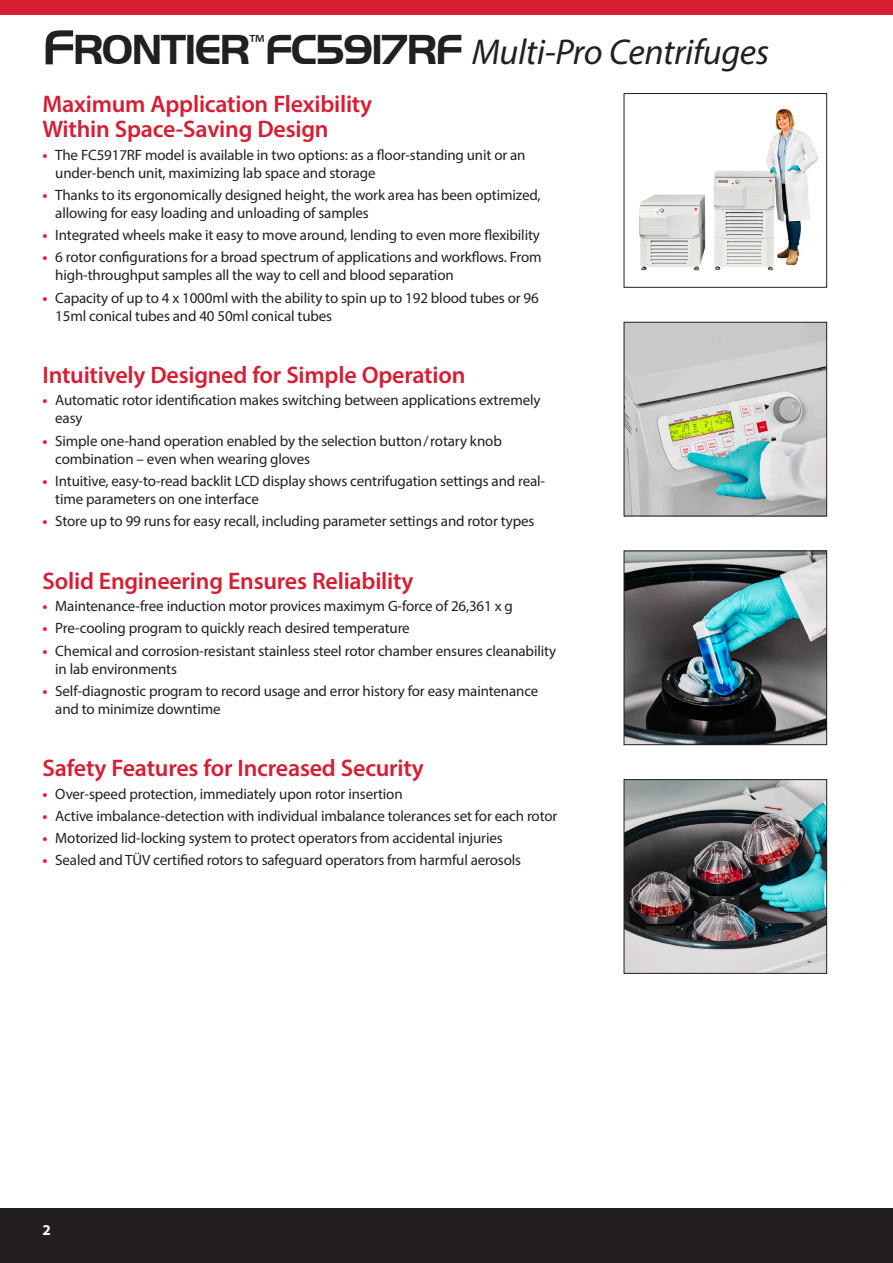
<style>
.page{position:relative;width:893px;height:1263px;background:#fff}
.page>*{position:absolute;margin:0;border:0;box-sizing:border-box;transform-origin:0 0}
.Interior_Product_Name{font:italic 36px "Myriad Pro";letter-spacing:-.01em;color:#231f20}
.Interior_Paragraph_Head{font:600 24px/25.8px "Myriad Pro";letter-spacing:-.01em;color:#d61e34}
.t1{font:15px/18px "Myriad Pro";letter-spacing:-.01em;color:#231f20}
.t2{font:700 15px "Myriad Pro";color:#fff}
.s1{font-family:"Handel Got D";font-weight:700;font-style:normal;font-size:51px}
.s2{font-family:"Handel Got D";font-weight:700;font-style:normal;font-size:43.35px}
.s3{font-weight:700;color:#ed154e}
</style>
<div class="page">
<div style="left:0;top:0;width:893px;height:15px;background:#d61e34"></div>
<div style="left:0;top:1208px;width:893px;height:55px;background:#231f20"></div>
<img style="left:639px;top:108px;width:180px;height:163px">
<div style="left:624px;top:93px;width:203px;height:195px;border:1px solid #231f20"></div>
<img style="left:626px;top:324px;width:199px;height:190px">
<div style="left:624px;top:322px;width:203px;height:194px;border:1px solid #231f20"></div>
<img style="left:626px;top:552px;width:199px;height:191px">
<div style="left:624px;top:550px;width:203px;height:195px;border:1px solid #231f20"></div>
<img style="left:626px;top:781px;width:199px;height:191px">
<div style="left:624px;top:779px;width:203px;height:195px;border:1px solid #231f20"></div>
<p class="Interior_Product_Name" style="left:43px;top:30px;width:728px"><span class="s1">F</span><span class="s2">RONTIER</span><sup>™</sup><span class="s2">FC5917RF</span> Multi-Pro Centrifuges</p>
<p class="Interior_Paragraph_Head" style="left:43px;top:90px;width:331px">Maximum Application Flexibility<br>Within Space-Saving Design</p>
<p class="t1" style="left:55px;top:145px;width:472px;text-indent:-13px"><span class="s3">•</span> The FC5917RF model is available in two options: as a floor-standing unit or an under-bench unit, maximizing lab space and storage</p>
<p class="t1" style="left:55px;top:186px;width:487px;text-indent:-13px"><span class="s3">•</span> Thanks to its ergonomically designed height, the work area has been optimized, allowing for easy loading and unloading of samples</p>
<p class="t1" style="left:43px;top:226px;width:499px"><span class="s3">•</span> Integrated wheels make it easy to move around, lending to even more flexibility</p>
<p class="t1" style="left:55px;top:248px;width:488px;text-indent:-13px"><span class="s3">•</span> 6 rotor configurations for a broad spectrum of applications and workflows. From high-throughput samples all the way to cell and blood separation</p>
<p class="t1" style="left:55px;top:288px;width:485px;text-indent:-13px"><span class="s3">•</span> Capacity of up to 4 x 1000ml with the ability to spin up to 192 blood tubes or 96<br>15ml conical tubes and 40 50ml conical tubes</p>
<p class="Interior_Paragraph_Head" style="left:43px;top:362px;width:424px">Intuitively Designed for Simple Operation</p>
<p class="t1" style="left:55px;top:391px;width:487px;text-indent:-13px"><span class="s3">•</span> Automatic rotor identification makes switching between applications extremely easy</p>
<p class="t1" style="left:55px;top:431px;width:448px;text-indent:-13px"><span class="s3">•</span> Simple one-hand operation enabled by the selection button/rotary knob combination – even when wearing gloves</p>
<p class="t1" style="left:55px;top:472px;width:491px;text-indent:-13px"><span class="s3">•</span> Intuitive, easy-to-read backlit LCD display shows centrifugation settings and real&shy;time parameters on one interface</p>
<p class="t1" style="left:43px;top:512px;width:493px"><span class="s3">•</span> Store up to 99 runs for easy recall, including parameter settings and rotor types</p>
<p class="Interior_Paragraph_Head" style="left:43px;top:567px;width:372px">Solid Engineering Ensures Reliability</p>
<p class="t1" style="left:43px;top:597px;width:472px"><span class="s3">•</span> Maintenance-free induction motor provices maximym G-force of 26,361 x g</p>
<p class="t1" style="left:43px;top:619px;width:369px"><span class="s3">•</span> Pre-cooling program to quickly reach desired temperature</p>
<p class="t1" style="left:55px;top:641px;width:502px;text-indent:-13px"><span class="s3">•</span> Chemical and corrosion-resistant stainless steel rotor chamber ensures cleanability in lab environments</p>
<p class="t1" style="left:55px;top:681px;width:485px;text-indent:-13px"><span class="s3">•</span> Self-diagnostic program to record usage and error history for easy maintenance and to minimize downtime</p>
<p class="Interior_Paragraph_Head" style="left:43px;top:755px;width:383px">Safety Features for Increased Security</p>
<p class="t1" style="left:43px;top:784px;width:362px"><span class="s3">•</span> Over-speed protection, immediately upon rotor insertion</p>
<p class="t1" style="left:43px;top:807px;width:516px"><span class="s3">•</span> Active imbalance-detection with individual imbalance tolerances set for each rotor</p>
<p class="t1" style="left:43px;top:829px;width:462px"><span class="s3">•</span> Motorized lid-locking system to protect operators from accidental injuries</p>
<p class="t1" style="left:43px;top:851px;width:480px"><span class="s3">•</span> Sealed and TÜV certified rotors to safeguard operators from harmful aerosols</p>
<p class="t2" style="left:43px;top:1220px;width:10px">2</p>
</div>
